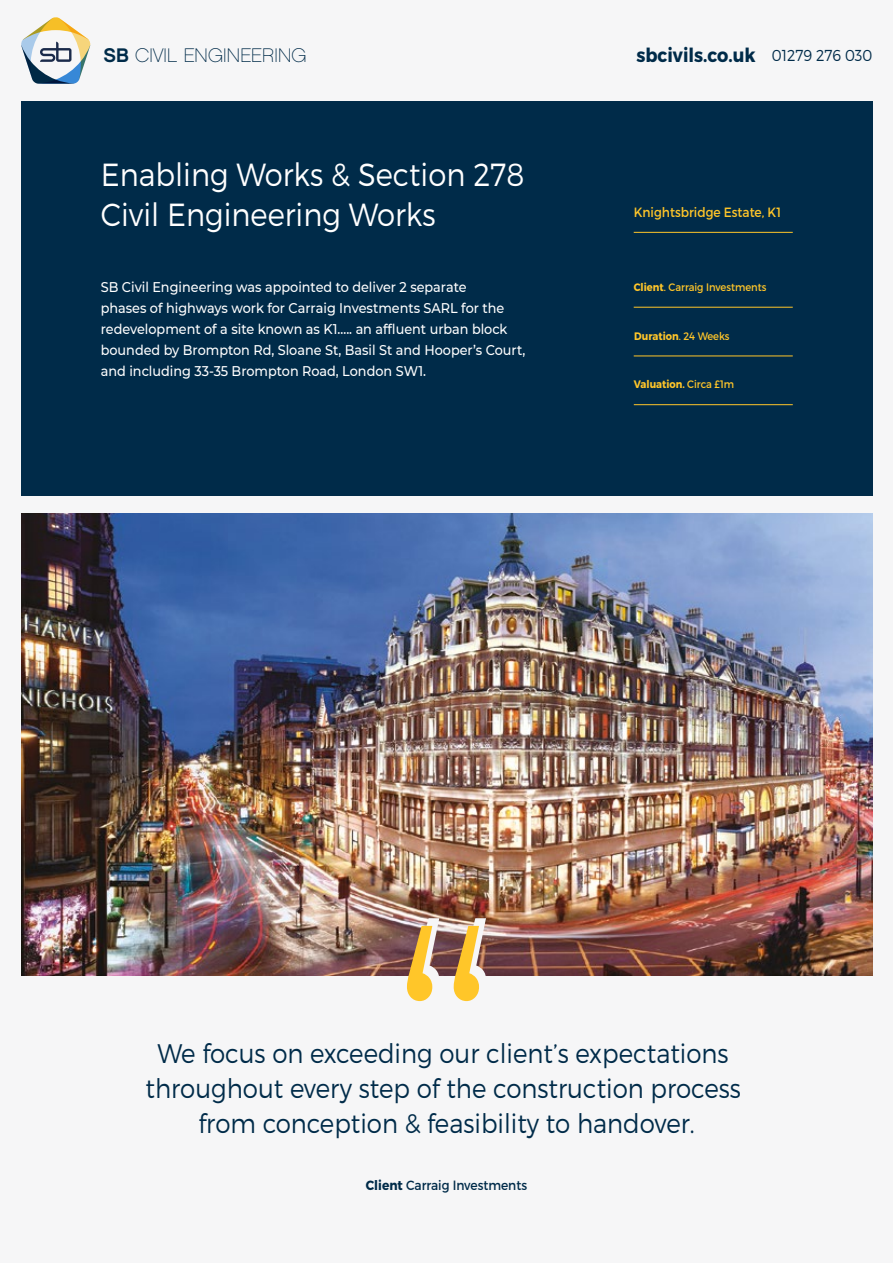
<style>
.page{position:relative;width:893px;height:1263px;background:#f6f6f7}
.page>*{position:absolute;margin:0;border:0;box-sizing:border-box;transform-origin:0 0}
.t1{font:300 31.95px/40.2px "Montserrat";color:#fff;scale:.91 1}
.t2{font:300 26.85px/35.1px "Montserrat";color:#002b49;text-align:center;scale:.91 1}
.t3{font:19.65px "Chalet Paris Nineteen Sixty";letter-spacing:-.02em;color:#002b49}
.t4{font:700 19.35px "Montserrat";color:#002b49;scale:.91 1}
.t5{font:500 14.1px/21.1px "Montserrat";color:#fff;scale:.91 1}
.t6{font:13.35px "Montserrat";color:#002b49;scale:.91 1}
.t7{font:13.35px "Montserrat";color:#ffc629;scale:.91 1}
.t8{font:700 10.8px "Montserrat";color:#ffc629;scale:.91 1}
.t9{font:10.8px "Montserrat";color:#ffc629;scale:.91 1}
.s1{font-family:"Chalet New York Nineteen Sixty"}
.s2{font-weight:300;font-size:15.9px}
.s3{font-weight:700}
.s4{font-weight:400}
</style>
<div class="page">
<div style="left:21px;top:101px;width:851px;height:395px;background:#002b49"></div>
<hr style="left:634px;top:232px;width:159px;height:1px;background:#ffc629">
<hr style="left:634px;top:307px;width:159px;height:1px;background:#ffc629">
<hr style="left:634px;top:404px;width:159px;height:1px;background:#ffc629">
<hr style="left:634px;top:356px;width:159px;height:1px;background:#ffc629">
<img style="left:21px;top:514px;width:851px;height:461px">
<img style="left:407px;top:918px;width:79px;height:83px">
<svg style="left:21px;top:17px;width:69px;height:67px"></svg>
<h3 class="t3" style="left:104px;top:44px;width:204px"><span class="s1">SB</span> CIVIL ENGINEERING</h3>
<h3 class="t4" style="left:636px;top:43px;width:261px">sbcivils.co.uk <span class="s2">01279 276 030</span></h3>
<h1 class="t1" style="left:101px;top:154px;width:467px">Enabling Works &amp; Section 278<br>Civil Engineering Works</h1>
<p class="t7" style="left:634px;top:204px;width:163px">Knightsbridge Estate, K1</p>
<p class="t5" style="left:101px;top:276px;width:468px">SB Civil Engineering was appointed to deliver 2 separate<br>phases of highways work for Carraig Investments SARL for the redevelopment of a site known as K1….. an affluent urban block bounded by Brompton Rd, Sloane St, Basil St and Hooper’s Court, and including 33-35 Brompton Road, London SW1.</p>
<p class="t9" style="left:634px;top:280px;width:147px"><span class="s3">Client</span>. Carraig Investments</p>
<p class="t8" style="left:634px;top:378px;width:112px">Valuation. <span class="s4">Circa £1m</span></p>
<p class="t8" style="left:634px;top:329px;width:106px">Duration<span class="s4">. 24 Weeks</span></p>
<h2 class="t2" style="left:145px;top:1035px;width:656px">We focus on exceeding our client’s expectations throughout every step of the construction process from conception &amp; feasibility to handover.</h2>
<p class="t6" style="left:366px;top:1177px;width:179px"><span class="s3">Client</span> Carraig Investments</p>
</div>
